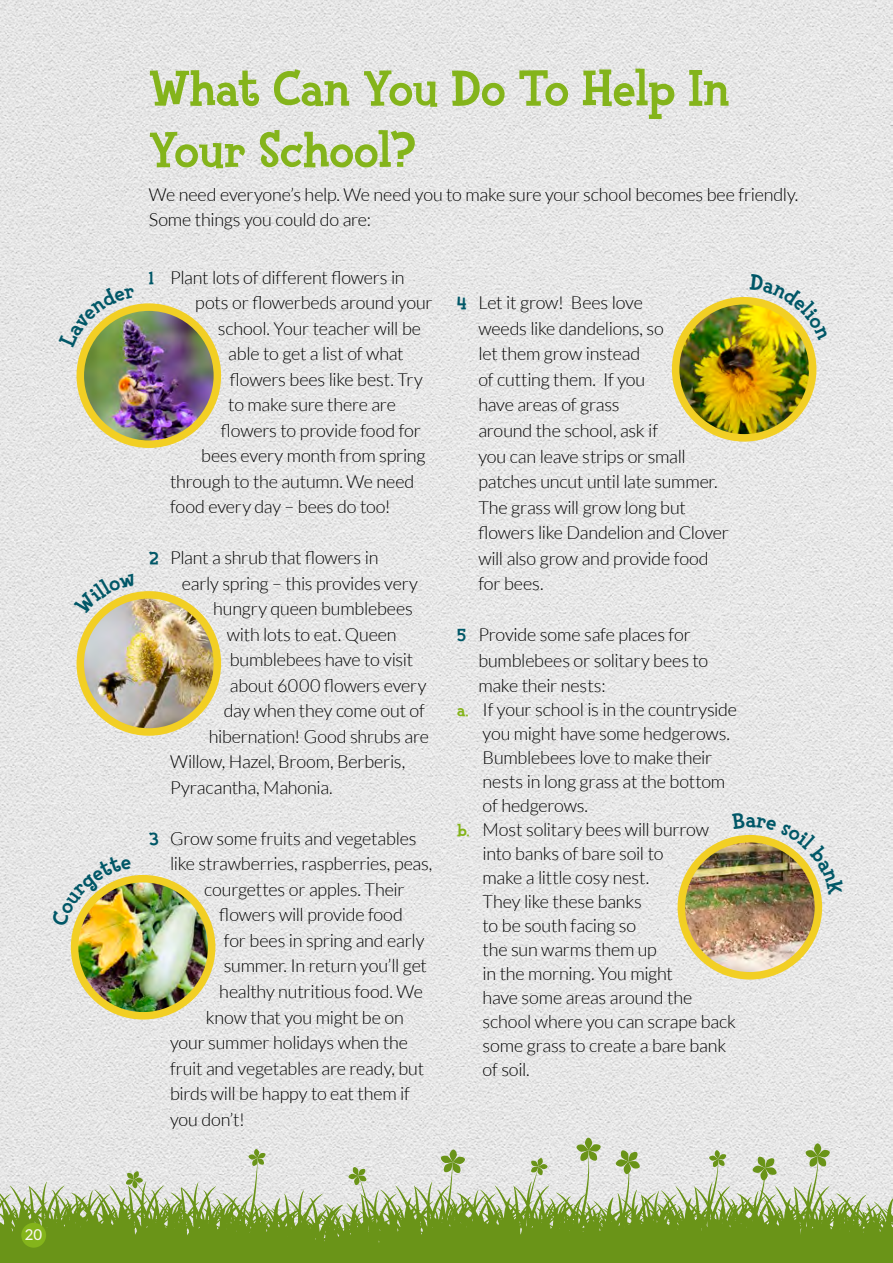
<style>
.page{position:relative;width:893px;height:1263px;background:#fff}
.page>*{position:absolute;margin:0;border:0;box-sizing:border-box;transform-origin:0 0}
.t1{font:800 51px/61.5px "Fink";letter-spacing:-.02em;color:#84b41b}
.t2{font:800 22.5px "Fink";color:#005767}
.t3{font:300 18px/25.5px "Lato";letter-spacing:-.01em;color:#000}
.t4{font:500 15px "Lato";color:#f9f7f3}
.s1{font-family:"Fink";font-weight:800;color:#005767}
.s2{font-family:"Fink";font-weight:800;color:#84b41b}
</style>
<div class="page">
<img style="left:0;top:0;width:893px;height:1181px">
<svg style="left:435px;top:1149px;width:30px;height:32px"></svg>
<svg style="left:888px;top:1157px;width:5px;height:24px"></svg>
<svg style="left:520px;top:1158px;width:27px;height:23px"></svg>
<svg style="left:700px;top:1150px;width:27px;height:31px"></svg>
<svg style="left:800px;top:1143px;width:30px;height:38px"></svg>
<svg style="left:747px;top:1156px;width:30px;height:25px"></svg>
<svg style="left:574px;top:1137px;width:27px;height:44px"></svg>
<svg style="left:614px;top:1149px;width:26px;height:32px"></svg>
<svg style="left:394px;top:1181px;width:499px;height:82px;background:#90ad57"></svg>
<svg style="left:0;top:1149px;width:394px;height:114px;background:#a9bd81"></svg>
<img style="left:80px;top:307px;width:137px;height:137px;border-radius:69px">
<div style="left:77px;top:303px;width:144px;height:145px;border:8px solid #f2cf24;border-radius:50%"></div>
<img style="left:681px;top:839px;width:137px;height:137px;border-radius:69px">
<div style="left:678px;top:835px;width:144px;height:144px;border:8px solid #f2cf24;border-radius:50%"></div>
<img style="left:80px;top:595px;width:137px;height:137px;border-radius:69px">
<div style="left:77px;top:591px;width:144px;height:145px;border:8px solid #f2cf24;border-radius:50%"></div>
<img style="left:75px;top:879px;width:137px;height:137px;border-radius:69px">
<div style="left:71px;top:875px;width:144px;height:144px;border:8px solid #f2cf24;border-radius:50%"></div>
<img style="left:676px;top:301px;width:137px;height:137px;border-radius:69px">
<div style="left:672px;top:297px;width:144px;height:145px;border:8px solid #f2cf24;border-radius:50%"></div>
<div style="left:21px;top:1223px;width:25px;height:25px;background:#84b41b;border-radius:50%"></div>
<svg style="left:59px;top:287px;width:76px;height:61px;background:#cccdb0"></svg>
<svg style="left:732px;top:812px;width:13px;height:17px"></svg>
<img style="left:756px;top:817px;width:89px;height:78px">
<svg style="left:74px;top:573px;width:62px;height:41px;background:#e4dfca"></svg>
<img style="left:50px;top:855px;width:82px;height:72px">
<svg style="left:749px;top:274px;width:79px;height:66px;background:#eae099"></svg>
<p class="t4" style="left:25px;top:1223px;width:19px">20</p>
<h1 class="t1" style="left:149px;top:59px;width:582px">What Can You Do To Help In<br>Your School?</h1>
<p class="t3" style="left:149px;top:182px;width:651px">We need everyone’s help. We need you to make sure your school becomes bee friendly.<br>Some things you could do are:</p>
<p class="t3" style="left:149px;top:265px;width:257px"><span class="s1">1</span> Plant lots of different flowers in</p>
<p class="t3" style="left:195px;top:290px;width:239px">pots or flowerbeds around your</p>
<p class="t3" style="left:218px;top:316px;width:205px">school. Your teacher will be</p>
<p class="t3" style="left:228px;top:341px;width:177px">able to get a list of what</p>
<p class="t3" style="left:230px;top:367px;width:194px">flowers bees like best. Try</p>
<p class="t3" style="left:228px;top:392px;width:169px">to make sure there are</p>
<p class="t3" style="left:221px;top:418px;width:202px">flowers to provide food for</p>
<p class="t3" style="left:201px;top:443px;width:226px">bees every month from spring</p>
<p class="t3" style="left:170px;top:469px;width:246px">through to the autumn. We need</p>
<p class="t3" style="left:170px;top:494px;width:222px">food every day – bees do too!</p>
<p class="t3" style="left:149px;top:545px;width:231px"><span class="s1">2</span> Plant a shrub that flowers in</p>
<p class="t3" style="left:182px;top:571px;width:238px">early spring – this provides very</p>
<p class="t3" style="left:213px;top:596px;width:201px">hungry queen bumblebees</p>
<p class="t3" style="left:227px;top:622px;width:171px">with lots to eat. Queen</p>
<p class="t3" style="left:230px;top:647px;width:185px">bumblebees have to visit</p>
<p class="t3" style="left:230px;top:673px;width:198px">about 6000 flowers every</p>
<p class="t3" style="left:224px;top:698px;width:203px">day when they come out of</p>
<p class="t3" style="left:209px;top:724px;width:222px">hibernation! Good shrubs are</p>
<p class="t3" style="left:170px;top:749px;width:237px">Willow, Hazel, Broom, Berberis,</p>
<p class="t3" style="left:170px;top:775px;width:164px">Pyracantha, Mahonia.</p>
<p class="t3" style="left:149px;top:826px;width:269px"><span class="s1">3</span> Grow some fruits and vegetables</p>
<p class="t3" style="left:170px;top:851px;width:264px">like strawberries, raspberries, peas,</p>
<p class="t3" style="left:204px;top:877px;width:202px">courgettes or apples. Their</p>
<p class="t3" style="left:219px;top:902px;width:185px">flowers will provide food</p>
<p class="t3" style="left:224px;top:928px;width:202px">for bees in spring and early</p>
<p class="t3" style="left:224px;top:953px;width:205px">summer. In return you’ll get</p>
<p class="t3" style="left:219px;top:979px;width:205px">healthy nutritious food. We</p>
<p class="t3" style="left:206px;top:1004px;width:199px">know that you might be on</p>
<p class="t3" style="left:170px;top:1030px;width:239px">your summer holidays when the</p>
<p class="t3" style="left:170px;top:1055px;width:256px">fruit and vegetables are ready, but</p>
<p class="t3" style="left:170px;top:1081px;width:241px">birds will be happy to eat them if</p>
<p class="t3" style="left:170px;top:1106px;width:76px">you don’t!</p>
<p class="t3" style="left:478px;top:290px;width:252px;text-indent:-21px"><span class="s1">4</span> Let it grow! Bees love<br>weeds like dandelions, so<br>let them grow instead<br>of cutting them. If you<br>have areas of grass<br>around the school, ask if<br>you can leave strips or small patches uncut until late summer.<br>The grass will grow long but flowers like Dandelion and Clover will also grow and provide food for bees.</p>
<p class="t3" style="left:457px;top:622px;width:235px"><span class="s1">5</span> Provide some safe places for</p>
<p class="t3" style="left:478px;top:647px;width:231px">bumblebees or solitary bees to</p>
<p class="t3" style="left:478px;top:673px;width:129px">make their nests:</p>
<p class="t3" style="left:457px;top:697px;width:281px"><span class="s2">a.</span> If your school is in the countryside</p>
<p class="t3" style="left:483px;top:721px;width:249px">you might have some hedgerows.</p>
<p class="t3" style="left:483px;top:745px;width:231px">Bumblebees love to make their</p>
<p class="t3" style="left:483px;top:769px;width:244px">nests in long grass at the bottom</p>
<p class="t3" style="left:483px;top:793px;width:107px">of hedgerows.</p>
<p class="t3" style="left:457px;top:817px;width:253px"><span class="s2">b.</span> Most solitary bees will burrow</p>
<p class="t3" style="left:483px;top:841px;width:182px">into banks of bare soil to</p>
<p class="t3" style="left:483px;top:865px;width:168px">make a little cosy nest.</p>
<p class="t3" style="left:483px;top:889px;width:161px">They like these banks</p>
<p class="t3" style="left:483px;top:913px;width:155px">to be south facing so</p>
<p class="t3" style="left:483px;top:937px;width:176px">the sun warms them up</p>
<p class="t3" style="left:483px;top:961px;width:192px">in the morning. You might</p>
<p class="t3" style="left:483px;top:985px;width:211px">have some areas around the</p>
<p class="t3" style="left:483px;top:1009px;width:255px">school where you can scrape back</p>
<p class="t3" style="left:483px;top:1033px;width:245px">some grass to create a bare bank</p>
<p class="t3" style="left:483px;top:1057px;width:49px">of soil.</p>
<p class="t2" style="left:746px;top:806px;width:12px">a</p>
</div>
